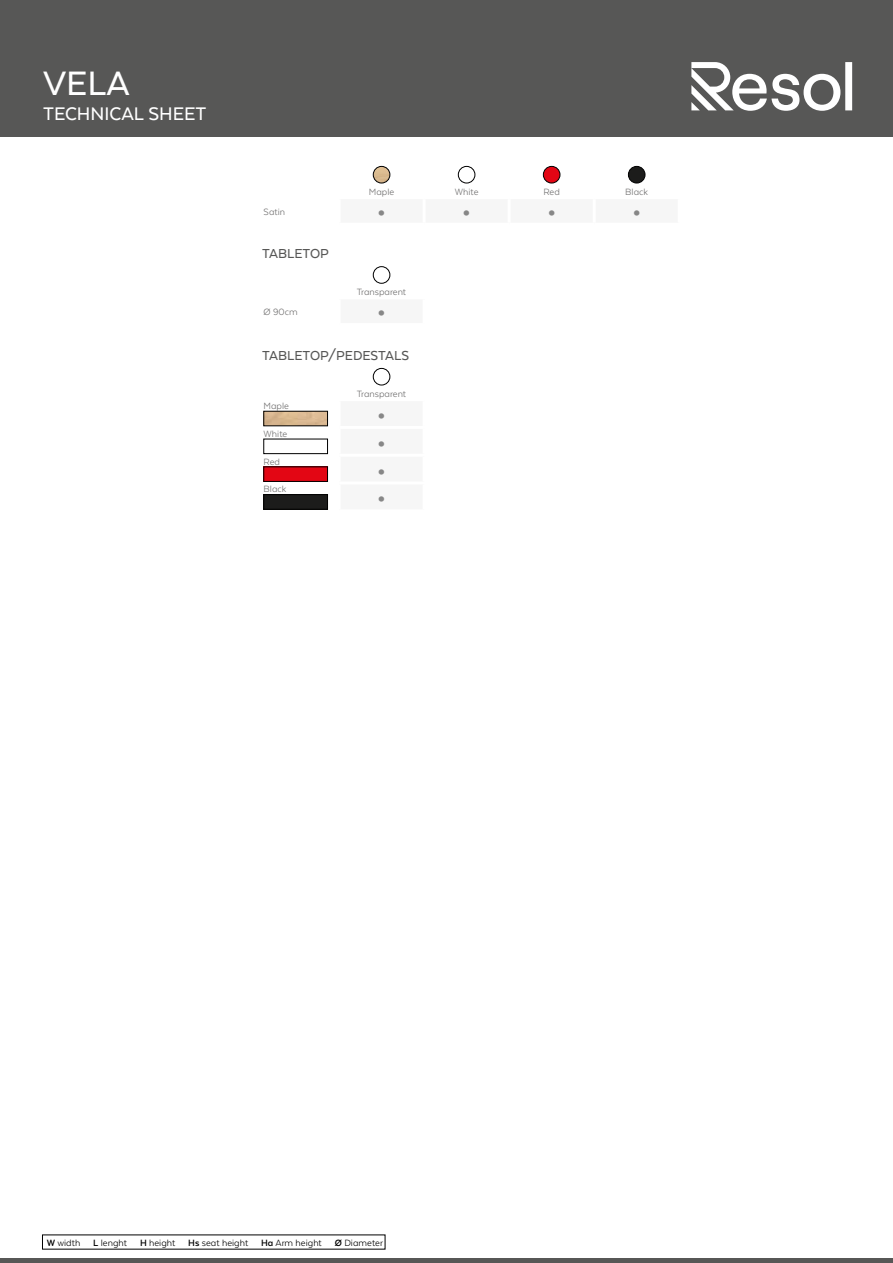
<style>
.page{position:relative;width:893px;height:1263px;background:#fff}
.page>*{position:absolute;margin:0;border:0;box-sizing:border-box;transform-origin:0 0}
.t1{font:500 39px "Texta Alt";color:#fff}
.t2{font:700 31.5px "Texta Alt";color:#878787}
.t3{font:500 21px "Texta Alt";color:#fff}
.t4{font:500 15px "Texta Alt";color:#575756}
.t5{font:10.5px "Texta Alt";color:#706f6f}
.t6{font:10.5px "Texta Alt";color:#000}
.s1{font-weight:700}
</style>
<div class="page">
<hr style="left:0;top:1259px;width:893px;height:4px;background:#575756">
<div style="left:0;top:0;width:893px;height:137px;background:#575756"></div>
<svg style="left:691px;top:62px;width:161px;height:49px"></svg>
<svg style="left:372px;top:166px;width:274px;height:18px"></svg>
<img style="left:373px;top:166px;width:17px;height:17px;border-radius:8px">
<div style="left:373px;top:166px;width:17px;height:17px;border:1px solid #000;border-radius:50%"></div>
<img style="left:458px;top:166px;width:17px;height:17px;border-radius:8px">
<div style="left:458px;top:166px;width:17px;height:17px;border:1px solid #000;border-radius:50%"></div>
<img style="left:543px;top:166px;width:17px;height:17px;border-radius:8px">
<div style="left:543px;top:166px;width:17px;height:17px;border:1px solid #000;border-radius:50%"></div>
<img style="left:628px;top:166px;width:17px;height:17px;border-radius:8px">
<div style="left:628px;top:166px;width:17px;height:17px;border:1px solid #000;border-radius:50%"></div>
<div style="left:339px;top:299px;width:85px;height:25px;background:#f6f6f6"></div>
<hr style="left:338px;top:299px;width:3px;height:24px;background:#fff">
<hr style="left:423px;top:299px;width:3px;height:24px;background:#fff">
<hr style="left:339px;top:323px;width:87px;height:3px;background:#fff">
<img style="left:373px;top:267px;width:17px;height:16px;border-radius:8px">
<div style="left:373px;top:267px;width:17px;height:16px;border:1px solid #000;border-radius:50%"></div>
<img style="left:373px;top:368px;width:17px;height:17px;border-radius:8px">
<div style="left:373px;top:368px;width:17px;height:17px;border:1px solid #000;border-radius:50%"></div>
<div style="left:264px;top:411px;width:64px;height:15px;border:1px solid #000"></div>
<div style="left:264px;top:439px;width:64px;height:15px;border:1px solid #000"></div>
<img style="left:266px;top:469px;width:60px;height:10px">
<img style="left:266px;top:496px;width:60px;height:11px">
<div style="left:264px;top:494px;width:64px;height:15px;border:1px solid #000"></div>
<h1 class="t1" style="left:43px;top:63px;width:88px">VELA</h1>
<h3 class="t3" style="left:43px;top:103px;width:165px">TECHNICAL SHEET</h3>
<p class="t5" style="left:369px;top:187px;width:27px">Maple</p>
<p class="t5" style="left:455px;top:187px;width:25px">White</p>
<p class="t5" style="left:543px;top:187px;width:18px">Red</p>
<p class="t5" style="left:625px;top:187px;width:24px">Black</p>
<p class="t5" style="left:264px;top:206px;width:23px">Satin</p>
<h2 class="t2" style="left:377px;top:194px;width:97px">• •</h2>
<h2 class="t2" style="left:547px;top:194px;width:97px">• •</h2>
<h3 class="t4" style="left:262px;top:246px;width:68px">TABLETOP</h3>
<p class="t5" style="left:357px;top:287px;width:51px">Transparent</p>
<p class="t5" style="left:264px;top:307px;width:36px">Ø 90cm</p>
<h2 class="t2" style="left:377px;top:294px;width:12px">•</h2>
<h3 class="t4" style="left:262px;top:347px;width:148px">TABLETOP/PEDESTALS</h3>
<p class="t5" style="left:357px;top:389px;width:51px">Transparent</p>
<p class="t5" style="left:264px;top:400px;width:27px">Maple</p>
<h2 class="t2" style="left:377px;top:397px;width:12px">•</h2>
<p class="t5" style="left:264px;top:428px;width:25px">White</p>
<h2 class="t2" style="left:377px;top:425px;width:12px">•</h2>
<p class="t5" style="left:264px;top:456px;width:18px">Red</p>
<h2 class="t2" style="left:377px;top:453px;width:12px">•</h2>
<p class="t5" style="left:264px;top:484px;width:24px">Black</p>
<h2 class="t2" style="left:377px;top:481px;width:12px">•</h2>
<p class="t6" style="left:47px;top:1237px;width:338px"><span class="s1">W</span> width <span class="s1">L</span> lenght <span class="s1">H</span> height <span class="s1">Hs</span> seat height <span class="s1">Ha</span> Arm height <span class="s1">Ø</span> Diameter</p>
</div>
